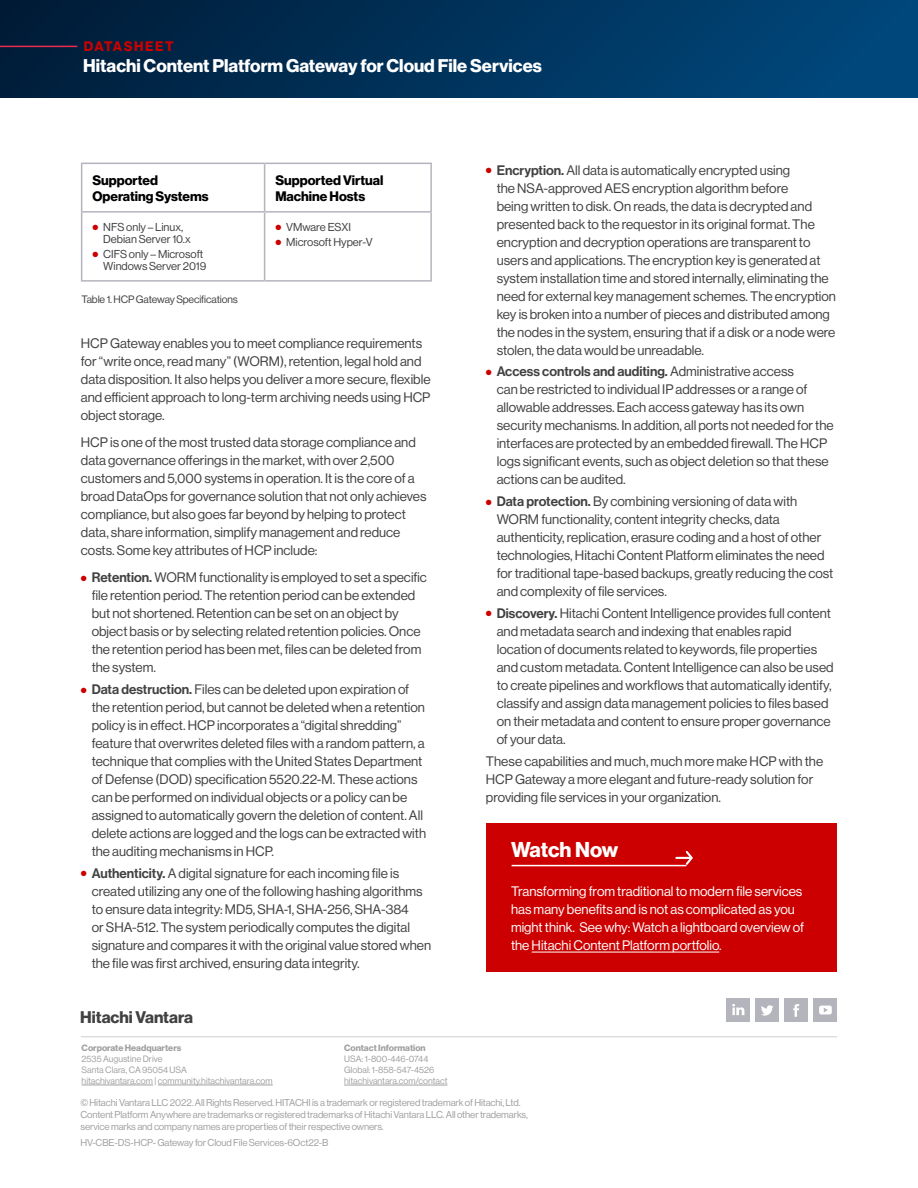
<style>
.page{position:relative;width:918px;height:1188px;background:#fff}
.page>*{position:absolute;margin:0;border:0;box-sizing:border-box;transform-origin:0 0}
.t1{font:21px "N Haas Grotesk DS Pro 75 Bd";letter-spacing:-.005em;color:#fff}
.t2{font:18px "N Haas Grotesk DS Pro 75 Bd";color:#fff}
.t3{font:16.5px "N Haas Grotesk DS Pro 75 Bd";color:#414141}
.t4{font:13.5px/18px "N Haas Grotesk DS Pro 55 Rg";color:#414141}
.t5{font:13.5px/18px "N Haas Grotesk DS Pro 55 Rg";color:#fff}
.t6{font:13.5px/16.5px "N Haas Grotesk DS Pro 75 Bd";color:#000101}
.t7{font:13.5px "N Haas Grotesk DS Pro 65 Md";color:#414141}
.t8{font:13.5px "N Haas Grotesk DS Pro 75 Bd";letter-spacing:.11em;color:#c00}
.t9{font:11.25px/12px "N Haas Grotesk DS Pro 55 Rg";color:#414141}
.t10{font:10.5px "N Haas Grotesk DS Pro 55 Rg";letter-spacing:-.01em;color:#414141}
.t11{font:9.75px/12px "N Haas Grotesk DS Pro 55 Rg";letter-spacing:-.01em;color:#a0a0a0}
.t12{font:9px/10.8px "N Haas Grotesk DS Pro 55 Rg";color:#a0a0a0}
.t13{font:9px "N Haas Grotesk DS Pro 75 Bd";color:#a0a0a0}
.s1{color:#c00}
.s2{font-family:"N Haas Grotesk DS Pro 65 Md"}
.s3{font-family:"N Haas Grotesk DS Pro 55 Rg"}
</style>
<div class="page">
<hr style="left:81px;top:1036px;width:756px;height:1px;background:#d0d0d0">
<hr style="left:82px;top:1085px;width:71px;height:1px;background:#a0a0a0">
<hr style="left:158px;top:1085px;width:115px;height:1px;background:#a0a0a0">
<hr style="left:344px;top:1085px;width:103px;height:1px;background:#a0a0a0">
<div style="left:785px;top:999px;width:23px;height:23px;background:#b4b4bc"></div>
<svg style="left:793px;top:1004px;width:6px;height:13px"></svg>
<div style="left:726px;top:999px;width:24px;height:23px;background:#b4b4bc"></div>
<svg style="left:732px;top:1004px;width:12px;height:11px"></svg>
<div style="left:756px;top:999px;width:23px;height:23px;background:#b4b4bc"></div>
<svg style="left:761px;top:1005px;width:12px;height:11px"></svg>
<div style="left:814px;top:999px;width:23px;height:23px;background:#b4b4bc"></div>
<svg style="left:819px;top:1006px;width:13px;height:8px"></svg>
<div style="left:0;top:0;width:918px;height:98px;background:linear-gradient(to right,#001c38,#00497e)"></div>
<hr style="left:0;top:46px;width:77px;height:1px;background:#ed2b4e">
<div style="left:486px;top:823px;width:351px;height:149px;background:#c00"></div>
<hr style="left:81px;top:163px;width:184px;height:1px;background:#b4b4bc">
<hr style="left:81px;top:164px;width:1px;height:47px;background:#b4b4bc">
<hr style="left:265px;top:163px;width:167px;height:1px;background:#b4b4bc">
<hr style="left:264px;top:164px;width:1px;height:47px;background:#b4b4bc">
<hr style="left:430px;top:164px;width:2px;height:47px;background:#b4b4bc">
<hr style="left:81px;top:211px;width:184px;height:2px;background:#b4b4bc">
<hr style="left:81px;top:213px;width:1px;height:67px;background:#b4b4bc">
<hr style="left:265px;top:211px;width:167px;height:2px;background:#b4b4bc">
<hr style="left:264px;top:213px;width:1px;height:67px;background:#b4b4bc">
<hr style="left:430px;top:213px;width:2px;height:67px;background:#b4b4bc">
<hr style="left:81px;top:280px;width:184px;height:2px;background:#b4b4bc">
<hr style="left:265px;top:280px;width:167px;height:2px;background:#b4b4bc">
<hr style="left:532px;top:952px;width:187px;height:1px;background:#fff">
<hr style="left:512px;top:865px;width:174px;height:1px;background:#fff">
<svg style="left:675px;top:851px;width:18px;height:14px"></svg>
<p class="t8" style="left:84px;top:38px;width:91px">DATASHEET</p>
<h2 class="t2" style="left:83px;top:55px;width:460px">Hitachi Content Platform Gateway for Cloud File Services</h2>
<p class="t6" style="left:92px;top:172px;width:118px">Supported<br>Operating Systems</p>
<p class="t6" style="left:275px;top:172px;width:110px">Supported Virtual<br>Machine Hosts</p>
<p class="t9" style="left:103px;top:221px;width:89px;text-indent:-11px"><span class="s1">●</span> NFS only – Linux,<br>Debian Server 10.x</p>
<p class="t9" style="left:92px;top:248px;width:115px;text-align:right"><span class="s1">●</span> CIFS only – Microsoft<br>Windows Server 2019</p>
<p class="t9" style="left:275px;top:221px;width:77px"><span class="s1">●</span> VMware ESXI</p>
<p class="t9" style="left:275px;top:236px;width:99px"><span class="s1">●</span> Microsoft Hyper-V</p>
<p class="t10" style="left:82px;top:293px;width:158px">Table 1. HCP Gateway Specifications</p>
<p class="t4" style="left:81px;top:334px;width:351px">HCP Gateway enables you to meet compliance requirements for “write once, read many” (WORM), retention, legal hold and data disposition. It also helps you deliver a more secure, flexible and efficient approach to long-term archiving needs using HCP object storage.</p>
<p class="t4" style="left:81px;top:433px;width:347px">HCP is one of the most trusted data storage compliance and data governance offerings in the market, with over 2,500 customers and 5,000 systems in operation. It is the core of a broad DataOps for governance solution that not only achieves compliance, but also goes far beyond by helping to protect data, share information, simplify management and reduce costs. Some key attributes of HCP include:</p>
<p class="t4" style="left:92px;top:569px;width:337px;text-indent:-11px"><span class="s1">●</span> <span class="s2">Retention.</span> WORM functionality is employed to set a specific file retention period. The retention period can be extended but not shortened. Retention can be set on an object by object basis or by selecting related retention policies. Once the retention period has been met, files can be deleted from the system.</p>
<p class="t4" style="left:92px;top:680px;width:336px;text-indent:-11px"><span class="s1">●</span> <span class="s2">Data destruction.</span> Files can be deleted upon expiration of the retention period, but cannot be deleted when a retention policy is in effect. HCP incorporates a “digital shredding” feature that overwrites deleted files with a random pattern, a technique that complies with the United States Department of Defense (DOD) specification 5520.22-M. These actions can be performed on individual objects or a policy can be assigned to automatically govern the deletion of content. All delete actions are logged and the logs can be extracted with the auditing mechanisms in HCP.</p>
<p class="t4" style="left:92px;top:864px;width:341px;text-indent:-11px"><span class="s1">●</span> <span class="s2">Authenticity.</span> A digital signature for each incoming file is created utilizing any one of the following hashing algorithms to ensure data integrity: MD5, SHA-1, SHA-256, SHA-384<br>or SHA-512. The system periodically computes the digital signature and compares it with the original value stored when the file was first archived, ensuring data integrity.</p>
<p class="t3" style="left:80px;top:1008px;width:115px">Hitachi Vantara</p>
<p class="t13" style="left:82px;top:1043px;width:101px">Corporate Headquarters</p>
<p class="t12" style="left:82px;top:1054px;width:193px">2535 Augustine Drive<br>Santa Clara, CA 95054 USA<br>hitachivantara.com | community.hitachivantara.com</p>
<p class="t13" style="left:344px;top:1043px;width:83px">Contact Information</p>
<p class="t12" style="left:344px;top:1054px;width:105px">USA: 1-800-446-0744<br>Global: 1-858-547-4526 hitachivantara.com/contact</p>
<p class="t4" style="left:497px;top:161px;width:341px;text-indent:-11px"><span class="s1">●</span> <span class="s2">Encryption.</span> All data is automatically encrypted using<br>the NSA-approved AES encryption algorithm before<br>being written to disk. On reads, the data is decrypted and presented back to the requestor in its original format. The encryption and decryption operations are transparent to users and applications. The encryption key is generated at system installation time and stored internally, eliminating the need for external key management schemes. The encryption key is broken into a number of pieces and distributed among the nodes in the system, ensuring that if a disk or a node were stolen, the data would be unreadable.</p>
<p class="t7" style="left:486px;top:364px;width:310px"><span class="s1">●</span> Access controls and auditing. <span class="s3">Administrative access</span></p>
<p class="t4" style="left:497px;top:381px;width:339px">can be restricted to individual IP addresses or a range of allowable addresses. Each access gateway has its own security mechanisms. In addition, all ports not needed for the interfaces are protected by an embedded firewall. The HCP logs significant events, such as object deletion so that these actions can be audited.</p>
<p class="t4" style="left:497px;top:492px;width:338px;text-indent:-11px"><span class="s1">●</span> <span class="s2">Data protection.</span> By combining versioning of data with WORM functionality, content integrity checks, data authenticity, replication, erasure coding and a host of other technologies, Hitachi Content Platform eliminates the need for traditional tape-based backups, greatly reducing the cost and complexity of file services.</p>
<p class="t4" style="left:497px;top:604px;width:339px;text-indent:-11px"><span class="s1">●</span> <span class="s2">Discovery.</span> Hitachi Content Intelligence provides full content and metadata search and indexing that enables rapid location of documents related to keywords, file properties and custom metadata. Content Intelligence can also be used to create pipelines and workflows that automatically identify, classify and assign data management policies to files based on their metadata and content to ensure proper governance of your data.</p>
<p class="t4" style="left:486px;top:752px;width:339px">These capabilities and much, much more make HCP with the<br>HCP Gateway a more elegant and future-ready solution for providing file services in your organization.</p>
<h1 class="t1" style="left:511px;top:838px;width:109px">Watch Now</h1>
<p class="t5" style="left:511px;top:883px;width:295px">Transforming from traditional to modern file services has many benefits and is not as complicated as you might think. See why: Watch a lightboard overview of the Hitachi Content Platform portfolio.</p>
<p class="t11" style="left:80px;top:1096px;width:449px">© Hitachi Vantara LLC 2022. All Rights Reserved. HITACHI is a trademark or registered trademark of Hitachi, Ltd.<br>Content Platform Anywhere are trademarks or registered trademarks of Hitachi Vantara LLC. All other trademarks, service marks and company names are properties of their respective owners.</p>
<p class="t11" style="left:80px;top:1137px;width:250px">HV-CBE-DS-HCP- Gateway for Cloud File Services-6Oct22-B</p>
</div>
